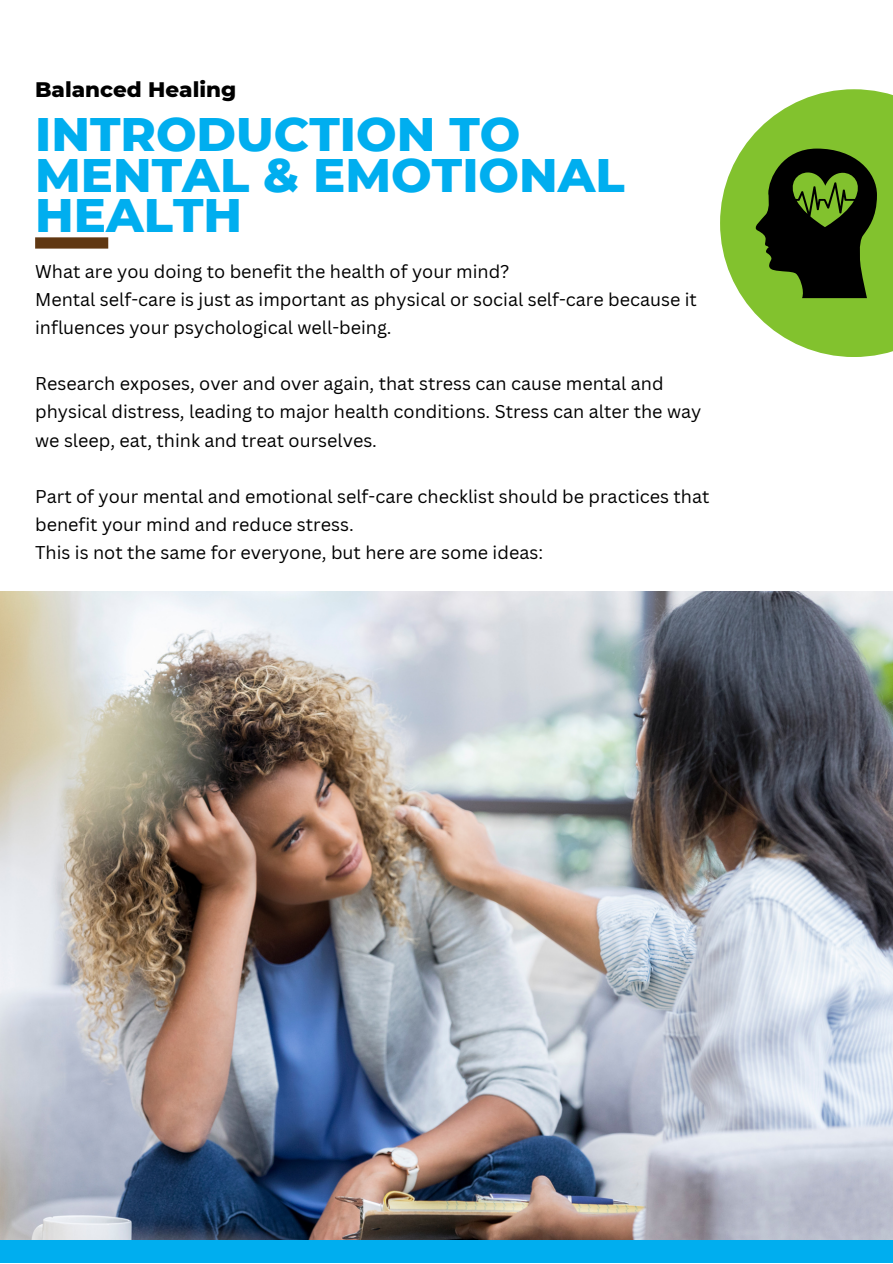
<style>
.page{position:relative;width:893px;height:1264px;background:#fff}
.page>*{position:absolute;margin:0;border:0;box-sizing:border-box;transform-origin:0 0}
.t1{font:800 48px/40.5px "Montserrat";color:#00aeef}
.t2{font:800 21.45px "Montserrat";color:#000}
.t3{font:18px/28px "Canva Sans";color:#000}
</style>
<div class="page">
<img style="left:0;top:591px;width:892px;height:649px">
<div style="left:0;top:1240px;width:892px;height:22px;background:#00aeef"></div>
<div style="left:35px;top:237px;width:73px;height:12px;background:#603813"></div>
<svg style="left:720px;top:89px;width:172px;height:268px;fill:#82c22e"></svg>
<svg style="left:755px;top:149px;width:121px;height:149px;background:#304811"></svg>
<p class="t2" style="left:35px;top:76px;width:202px">Balanced Healing</p>
<h1 class="t1" style="left:35px;top:114px;width:591px">INTRODUCTION TO<br>MENTAL &amp; EMOTIONAL<br>HEALTH</h1>
<p class="t3" style="left:35px;top:257px;width:663px">What are you doing to benefit the health of your mind?<br>Mental self-care is just as important as physical or social self-care because it influences your psychological well-being.</p>
<p class="t3" style="left:35px;top:369px;width:667px">Research exposes, over and over again, that stress can cause mental and physical distress, leading to major health conditions. Stress can alter the way we sleep, eat, think and treat ourselves.</p>
<p class="t3" style="left:35px;top:482px;width:675px">Part of your mental and emotional self-care checklist should be practices that benefit your mind and reduce stress.<br>This is not the same for everyone, but here are some ideas:</p>
</div>
